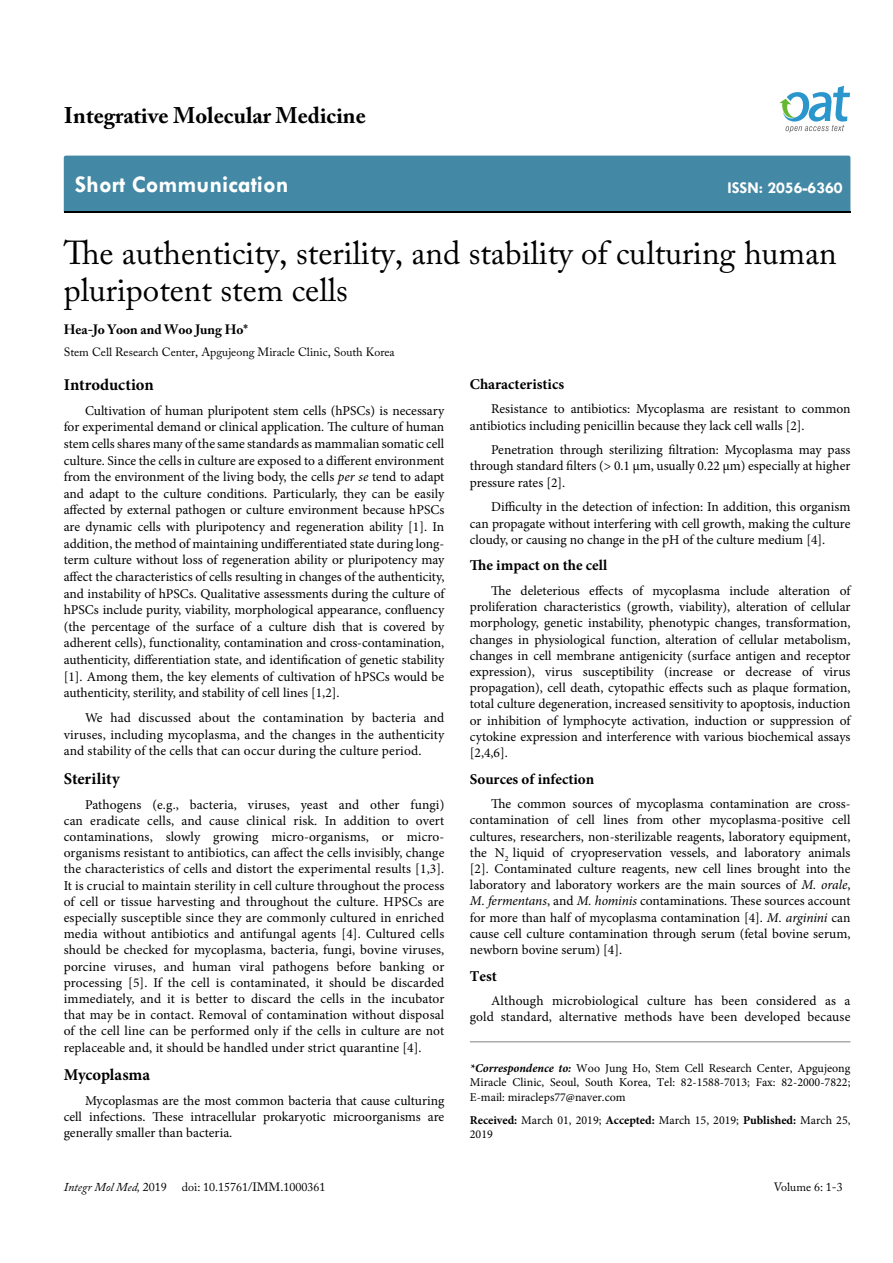
<style>
.page{position:relative;width:893px;height:1263px;background:#fff}
.page>*{position:absolute;margin:0;border:0;box-sizing:border-box;transform-origin:0 0}
.t1{font:33px/37.5px "Adobe Caslon Pro";color:#000}
.t2{font:700 24px "Tw Cen";color:#fff}
.t3{font:700 22.5px "Adobe Caslon Pro";color:#000}
.t4{font:700 16.5px "Minion Pro";letter-spacing:-.005em;color:#000}
.t5{font:700 16.5px "Tw Cen";color:#fff}
.t6{font:700 15px "Minion Pro";color:#000}
.t7{font:13.5px/16.2px "Minion Pro";color:#000;text-align:justify}
.t8{font:700 13.5px "Adobe Caslon Pro";color:#000}
.t9{font:12px/14.4px "Minion Pro";color:#000;text-align:justify}
.t10{font:12px "Adobe Caslon Pro";color:#000}
.t11{font:italic 12px "Adobe Caslon Pro";color:#000}
.s1{font-style:italic}
.s2{font-weight:700;font-style:italic}
.s3{font-weight:700}
.s4{font-style:normal}
</style>
<div class="page">
<div style="left:64px;top:156px;width:786px;height:56px;background:#4389a5"></div>
<svg style="left:779px;top:86px;width:71px;height:47px"></svg>
<hr style="left:470px;top:1041px;width:380px;height:1px;background:#808285">
<h3 class="t3" style="left:64px;top:102px;width:303px">Integrative Molecular Medicine</h3>
<h2 class="t2" style="left:75px;top:170px;width:215px">Short Communication</h2>
<p class="t5" style="left:727px;top:178px;width:117px">ISSN: 2056-6360</p>
<h1 class="t1" style="left:64px;top:233px;width:774px">The authenticity, sterility, and stability of culturing human pluripotent stem cells</h1>
<p class="t8" style="left:64px;top:322px;width:186px">Hea-Jo Yoon and Woo Jung Ho*</p>
<p class="t10" style="left:64px;top:345px;width:332px">Stem Cell Research Center, Apgujeong Miracle Clinic, South Korea</p>
<p class="t4" style="left:64px;top:373px;width:91px">Introduction</p>
<p class="t7" style="left:64px;top:402px;width:382px;line-height:16.6px;text-indent:21px">Cultivation of human pluripotent stem cells (hPSCs) is necessary for experimental demand or clinical application. The culture of human stem cells shares many of the same standards as mammalian somatic cell culture. Since the cells in culture are exposed to a different environment from the environment of the living body, the cells <span class="s1">per se</span> tend to adapt and adapt to the culture conditions. Particularly, they can be easily affected by external pathogen or culture environment because hPSCs are dynamic cells with pluripotency and regeneration ability [1]. In addition, the method of maintaining undifferentiated state during long&shy;term culture without loss of regeneration ability or pluripotency may affect the characteristics of cells resulting in changes of the authenticity, and instability of hPSCs. Qualitative assessments during the culture of hPSCs include purity, viability, morphological appearance, confluency (the percentage of the surface of a culture dish that is covered by adherent cells), functionality, contamination and cross-contamination, authenticity, differentiation state, and identification of genetic stability [1]. Among them, the key elements of cultivation of hPSCs would be authenticity, sterility, and stability of cell lines [1,2].</p>
<p class="t7" style="left:64px;top:710px;width:382px;line-height:16.6px;text-indent:21px">We had discussed about the contamination by bacteria and viruses, including mycoplasma, and the changes in the authenticity and stability of the cells that can occur during the culture period.</p>
<p class="t4" style="left:64px;top:767px;width:58px">Sterility</p>
<p class="t7" style="left:64px;top:796px;width:382px;text-indent:21px">Pathogens (e.g., bacteria, viruses, yeast and other fungi) can eradicate cells, and cause clinical risk. In addition to overt contaminations, slowly growing micro-organisms, or micro&shy;organisms resistant to antibiotics, can affect the cells invisibly, change the characteristics of cells and distort the experimental results [1,3].<br>It is crucial to maintain sterility in cell culture throughout the process of cell or tissue harvesting and throughout the culture. HPSCs are especially susceptible since they are commonly cultured in enriched media without antibiotics and antifungal agents [4]. Cultured cells should be checked for mycoplasma, bacteria, fungi, bovine viruses, porcine viruses, and human viral pathogens before banking or processing [5]. If the cell is contaminated, it should be discarded immediately, and it is better to discard the cells in the incubator that may be in contact. Removal of contamination without disposal of the cell line can be performed only if the cells in culture are not replaceable and, it should be handled under strict quarantine [4].</p>
<p class="t4" style="left:64px;top:1063px;width:88px">Mycoplasma</p>
<p class="t7" style="left:64px;top:1092px;width:382px;text-indent:21px">Mycoplasmas are the most common bacteria that cause culturing cell infections. These intracellular prokaryotic microorganisms are generally smaller than bacteria.</p>
<p class="t6" style="left:470px;top:373px;width:96px">Characteristics</p>
<p class="t7" style="left:470px;top:401px;width:382px;text-indent:21px">Resistance to antibiotics: Mycoplasma are resistant to common antibiotics including penicillin because they lack cell walls [2].</p>
<p class="t7" style="left:470px;top:442px;width:382px;text-indent:21px">Penetration through sterilizing filtration: Mycoplasma may pass through standard filters (&gt; 0.1 µm, usually 0.22 µm) especially at higher pressure rates [2].</p>
<p class="t7" style="left:470px;top:499px;width:382px;text-indent:21px">Difficulty in the detection of infection: In addition, this organism can propagate without interfering with cell growth, making the culture cloudy, or causing no change in the pH of the culture medium [4].</p>
<p class="t6" style="left:470px;top:555px;width:139px">The impact on the cell</p>
<p class="t7" style="left:470px;top:583px;width:382px;text-indent:21px">The deleterious effects of mycoplasma include alteration of proliferation characteristics (growth, viability), alteration of cellular morphology, genetic instability, phenotypic changes, transformation, changes in physiological function, alteration of cellular metabolism, changes in cell membrane antigenicity (surface antigen and receptor expression), virus susceptibility (increase or decrease of virus propagation), cell death, cytopathic effects such as plaque formation, total culture degeneration, increased sensitivity to apoptosis, induction or inhibition of lymphocyte activation, induction or suppression of cytokine expression and interference with various biochemical assays [2,4,6].</p>
<p class="t6" style="left:470px;top:768px;width:126px">Sources of infection</p>
<p class="t7" style="left:470px;top:796px;width:382px;text-indent:21px">The common sources of mycoplasma contamination are cross&shy;contamination of cell lines from other mycoplasma-positive cell cultures, researchers, non-sterilizable reagents, laboratory equipment, the N<sub>2</sub> liquid of cryopreservation vessels, and laboratory animals [2]. Contaminated culture reagents, new cell lines brought into the laboratory and laboratory workers are the main sources of <span class="s1">M. orale</span>, <span class="s1">M. fermentans</span>, and <span class="s1">M. hominis</span> contaminations. These sources account for more than half of mycoplasma contamination [4]. <span class="s1">M. arginini</span> can cause cell culture contamination through serum (fetal bovine serum, newborn bovine serum) [4].</p>
<p class="t6" style="left:470px;top:965px;width:28px">Test</p>
<p class="t7" style="left:470px;top:993px;width:382px;text-align:right">Although microbiological culture has been considered as a gold standard, alternative methods have been developed because</p>
<p class="t9" style="left:470px;top:1061px;width:382px"><span class="s2">*Correspondence to:</span> Woo Jung Ho, Stem Cell Research Center, Apgujeong Miracle Clinic, Seoul, South Korea, Tel: 82-1588-7013; Fax: 82-2000-7822; E-mail: miracleps77@naver.com</p>
<p class="t9" style="left:470px;top:1113px;width:382px"><span class="s3">Received:</span> March 01, 2019; <span class="s3">Accepted:</span> March 15, 2019; <span class="s3">Published:</span> March 25,<br>2019</p>
<p class="t11" style="left:64px;top:1180px;width:104px">Integr Mol Med, <span class="s4">2019</span></p>
<p class="t10" style="left:182px;top:1180px;width:145px">doi: 10.15761/IMM.1000361</p>
<p class="t10" style="left:774px;top:1180px;width:71px">Volume 6: 1-3</p>
</div>
